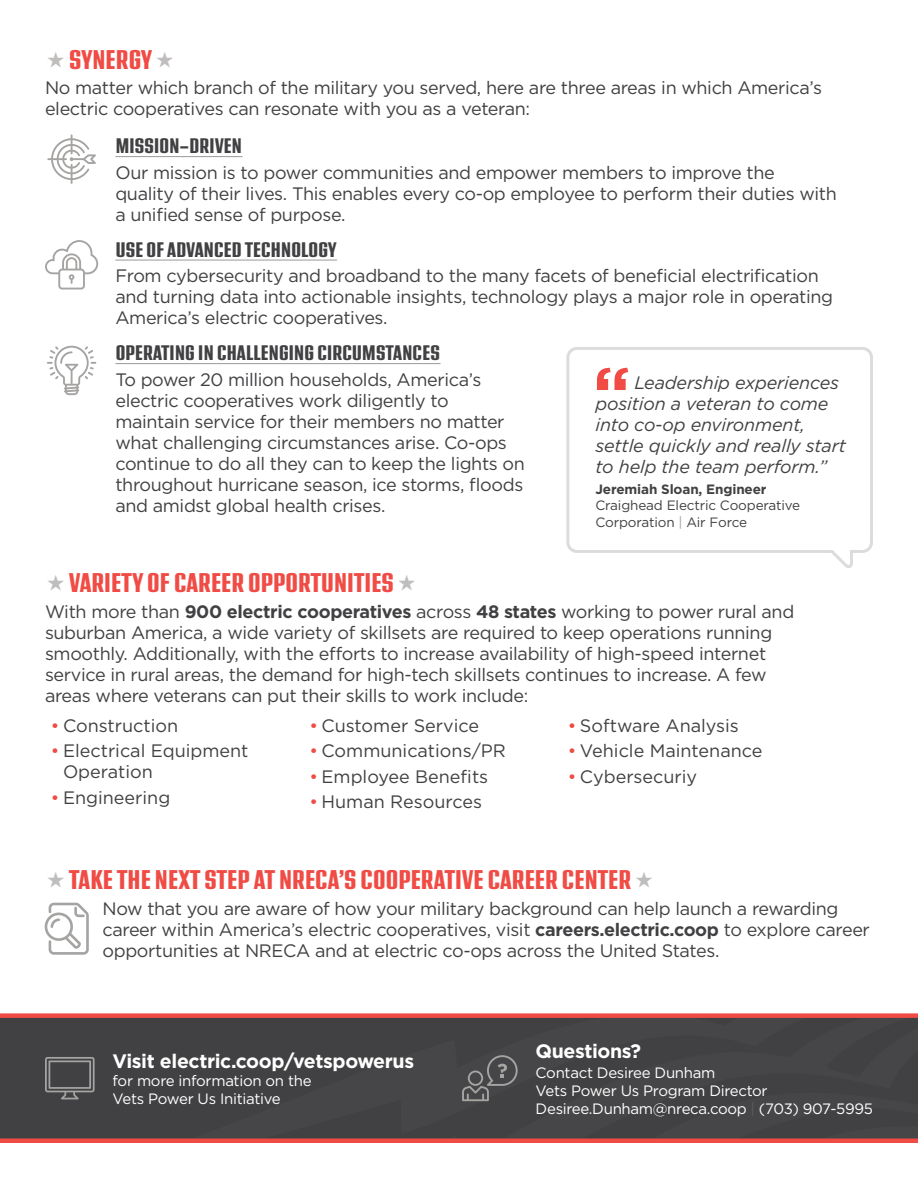
<style>
.page{position:relative;width:918px;height:1188px;background:#fff}
.page>*{position:absolute;margin:0;border:0;box-sizing:border-box;transform-origin:0 0}
.t1{font:700 condensed 27px "Address Sans Pro";letter-spacing:-.02em;color:#f04b44}
.t2{font:700 condensed 21px "Address Sans Pro";letter-spacing:-.02em;color:#414042}
.t3{font:700 19.5px "Gotham";letter-spacing:-.02em;color:#fff}
.t4{font:18px/21px "Gotham";letter-spacing:-.02em;color:#414042}
.t5{font:18px/21px "Gotham";color:#414042}
.t6{font:italic 18px/21px "Gotham";letter-spacing:-.01em;color:#414042}
.t7{font:15px/18px "Gotham";letter-spacing:-.02em;color:#fff}
.t8{font:13.5px/16.5px "Gotham";letter-spacing:-.01em;color:#414042}
.t9{font:700 13.5px "Gotham";letter-spacing:-.01em;color:#414042}
.s1{color:#a19d9c}
.s2{font-weight:700}
.s3{color:#f04b44}
.s4{color:#5e5c5c}
</style>
<div class="page">
<svg style="left:0;top:1013px;width:918px;height:130px;background:#4f4244"></svg>
<svg style="left:566px;top:347px;width:307px;height:221px"></svg>
<svg style="left:597px;top:368px;width:31px;height:22px"></svg>
<svg style="left:45px;top:1057px;width:50px;height:42px;background:#5b5a5b"></svg>
<svg style="left:462px;top:1055px;width:56px;height:46px;background:#575657"></svg>
<div style="left:45px;top:913px;width:28px;height:28px;border:3px solid #a5a4a2;border-radius:50%"></div>
<svg style="left:47px;top:902px;width:42px;height:53px"></svg>
<hr style="left:115px;top:156px;width:128px;height:1px;background:#a5a4a2">
<hr style="left:115px;top:260px;width:222px;height:1px;background:#a5a4a2">
<hr style="left:115px;top:363px;width:326px;height:1px;background:#a5a4a2">
<svg style="left:47px;top:134px;width:49px;height:50px"></svg>
<svg style="left:45px;top:240px;width:53px;height:50px"></svg>
<svg style="left:47px;top:346px;width:49px;height:49px"></svg>
<h1 class="t1" style="left:69px;top:44px;width:85px">SYNERGY</h1>
<p class="t4" style="left:45px;top:77px;width:779px">No matter which branch of the military you served, here are three areas in which America’s electric cooperatives can resonate with you as a veteran:</p>
<p class="t2" style="left:115px;top:134px;width:128px">MISSION-DRIVEN</p>
<p class="t4" style="left:115px;top:161px;width:723px">Our mission is to power communities and empower members to improve the quality of their lives. This enables every co-op employee to perform their duties with a unified sense of purpose.</p>
<p class="t2" style="left:115px;top:237px;width:223px">USE OF ADVANCED TECHNOLOGY</p>
<p class="t4" style="left:115px;top:265px;width:719px">From cybersecurity and broadband to the many facets of beneficial electrification and turning data into actionable insights, technology plays a major role in operating<br>America’s electric cooperatives.</p>
<p class="t2" style="left:115px;top:341px;width:326px">OPERATING IN CHALLENGING CIRCUMSTANCES</p>
<p class="t4" style="left:115px;top:368px;width:411px">To power 20 million households, America’s electric cooperatives work diligently to maintain service for their members no matter what challenging circumstances arise. Co-ops continue to do all they can to keep the lights on throughout hurricane season, ice storms, floods and amidst global health crises.</p>
<p class="t6" style="left:595px;top:372px;width:252px;text-indent:39px">Leadership experiences position a veteran to come into co-op environment, settle quickly and really start to help the team perform.”</p>
<p class="t9" style="left:595px;top:480px;width:173px">Jeremiah Sloan, Engineer</p>
<p class="t8" style="left:595px;top:497px;width:206px">Craighead Electric Cooperative<br>Corporation <span class="s1">|</span> Air Force</p>
<h1 class="t1" style="left:69px;top:568px;width:327px">VARIETY OF CAREER OPPORTUNITIES</h1>
<p class="t4" style="left:45px;top:600px;width:751px">With more than <span class="s2">900 electric cooperatives</span> across <span class="s2">48 states</span> working to power rural and suburban America, a wide variety of skillsets are required to keep operations running smoothly. Additionally, with the efforts to increase availability of high-speed internet service in rural areas, the demand for high-tech skillsets continues to increase. A few areas where veterans can put their skills to work include:</p>
<p class="t5" style="left:51px;top:714px;width:129px"><span class="s3">•</span> Construction</p>
<p class="t5" style="left:63px;top:740px;width:187px;text-indent:-12px"><span class="s3">•</span> Electrical Equipment<br>Operation</p>
<p class="t5" style="left:51px;top:786px;width:121px"><span class="s3">•</span> Engineering</p>
<p class="t5" style="left:568px;top:714px;width:172px"><span class="s3">•</span> Software Analysis</p>
<p class="t5" style="left:568px;top:740px;width:196px"><span class="s3">•</span> Vehicle Maintenance</p>
<p class="t5" style="left:568px;top:765px;width:131px"><span class="s3">•</span> Cybersecuriy</p>
<p class="t5" style="left:309px;top:714px;width:171px"><span class="s3">•</span> Customer Service</p>
<p class="t5" style="left:309px;top:740px;width:198px"><span class="s3">•</span> Communications/PR</p>
<p class="t5" style="left:309px;top:765px;width:180px"><span class="s3">•</span> Employee Benefits</p>
<p class="t5" style="left:309px;top:791px;width:174px"><span class="s3">•</span> Human Resources</p>
<h1 class="t1" style="left:69px;top:865px;width:564px">TAKE THE NEXT STEP AT NRECA’S COOPERATIVE CAREER CENTER</h1>
<p class="t4" style="left:102px;top:897px;width:769px">Now that you are aware of how your military background can help launch a rewarding career within America’s electric cooperatives, visit <span class="s2">careers.electric.coop</span> to explore career opportunities at NRECA and at electric co-ops across the United States.</p>
<p class="t3" style="left:113px;top:1048px;width:303px">Visit electric.coop/vetspowerus</p>
<p class="t7" style="left:113px;top:1071px;width:201px">for more information on the<br>Vets Power Us Initiative</p>
<p class="t3" style="left:536px;top:1038px;width:107px">Questions?</p>
<p class="t7" style="left:536px;top:1063px;width:339px">Contact Desiree Dunham<br>Vets Power Us Program Director<br>Desiree.Dunham@nreca.coop <span class="s4">|</span> (703) 907-5995</p>
</div>
